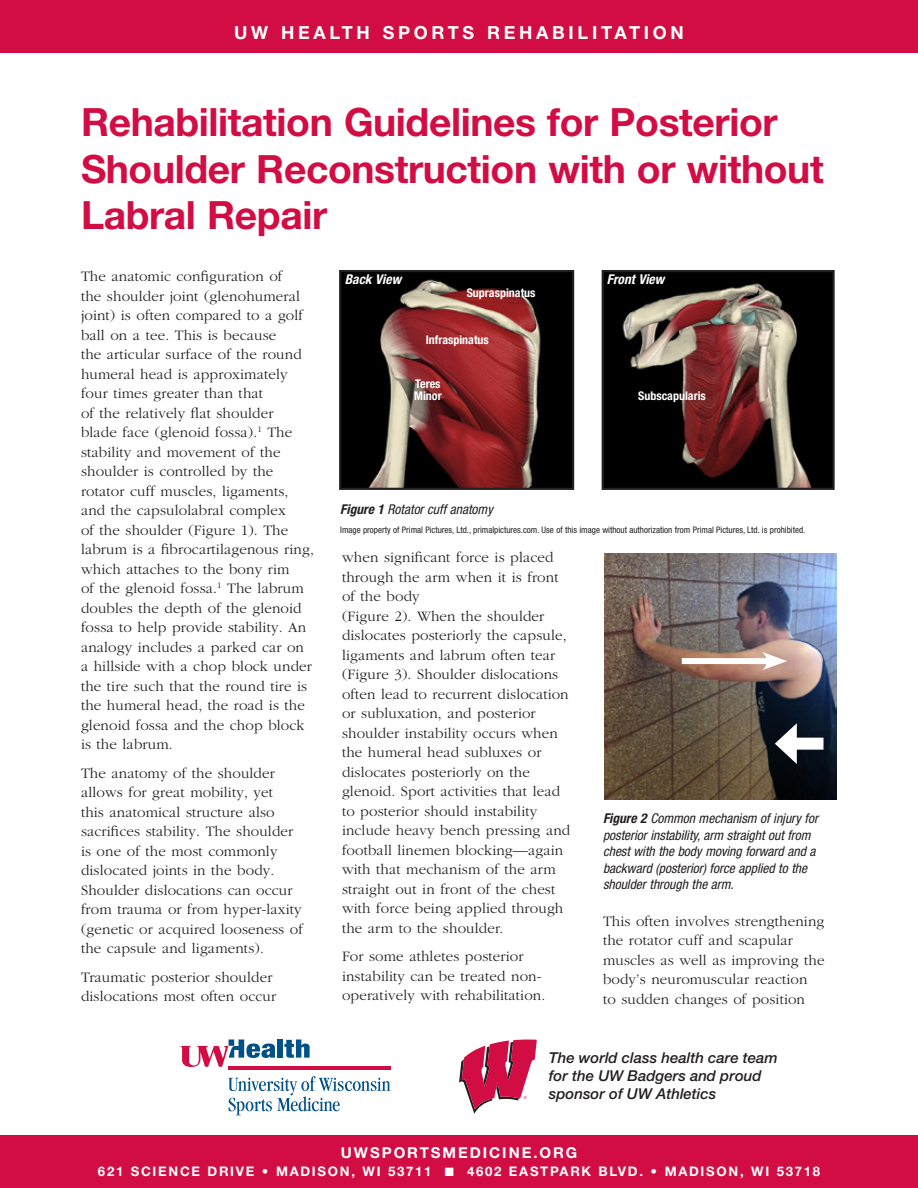
<style>
.page{position:relative;width:918px;height:1188px;background:#fff}
.page>*{position:absolute;margin:0;border:0;box-sizing:border-box;transform-origin:0 0}
.t1{font:700 39px/46.8px "Helvetica Neue LT Std";letter-spacing:-.01em;color:#d20d44}
.t2{font:700 18px "Helvetica Neue LT Std";letter-spacing:.205em;color:#fff}
.t3{font:300 15px/19.5px "Garamond";letter-spacing:.01em;color:#231f20}
.t4{font:italic 500 15px/18px "Helvetica Neue LT Std";color:#231f20}
.t5{font:700 15px "Helvetica Neue LT Std";letter-spacing:.13em;color:#fff}
.t6{font:italic condensed 13.5px/16.5px "Helvetica Neue LT Std";color:#231f20}
.t7{font:italic 700 condensed 13.5px "Helvetica Neue LT Std";color:#fff}
.t8{font:700 13.2px "Helvetica Neue LT Std";letter-spacing:.13em;color:#fff}
.t9{font:700 condensed 12px/12px "Helvetica Neue LT Std";color:#fff}
.t10{font:condensed 9px "Helvetica Neue LT Std";color:#231f20}
.s1{font-weight:700}
</style>
<div class="page">
<div style="left:0;top:0;width:918px;height:53px;background:#d20d44"></div>
<div style="left:0;top:1135px;width:918px;height:53px;background:#d20d44"></div>
<hr style="left:228px;top:1066px;width:162px;height:4px;background:#d20d44">
<div style="left:277px;top:1040px;width:6px;height:18px;background:#005187"></div>
<svg style="left:284px;top:1040px;width:26px;height:18px"></svg>
<svg style="left:180px;top:1040px;width:95px;height:27px"></svg>
<svg style="left:228px;top:1076px;width:163px;height:39px"></svg>
<svg style="left:459px;top:1040px;width:78px;height:74px"></svg>
<img style="left:342px;top:273px;width:229px;height:214px">
<div style="left:339px;top:270px;width:235px;height:220px;border:2px solid #231f20"></div>
<img style="left:605px;top:273px;width:227px;height:214px">
<div style="left:602px;top:270px;width:233px;height:220px;border:2px solid #231f20"></div>
<img style="left:604px;top:553px;width:233px;height:246px">
<div style="left:788px;top:738px;width:35px;height:12px;background:#fff"></div>
<svg style="left:775px;top:723px;width:22px;height:41px"></svg>
<div style="left:682px;top:658px;width:90px;height:6px;background:#fff"></div>
<svg style="left:762px;top:652px;width:25px;height:18px"></svg>
<p class="t2" style="left:234px;top:22px;width:451px">UW HEALTH SPORTS REHABILITATION</p>
<h1 class="t1" style="left:81px;top:98px;width:744px">Rehabilitation Guidelines for Posterior<br>Shoulder Reconstruction with or without<br>Labral Repair</h1>
<p class="t3" style="left:81px;top:267px;width:234px">The anatomic configuration of<br>the shoulder joint (glenohumeral joint) is often compared to a golf ball on a tee. This is because<br>the articular surface of the round humeral head is approximately four times greater than that<br>of the relatively flat shoulder<br>blade face (glenoid fossa).<sup>1</sup> The stability and movement of the shoulder is controlled by the rotator cuff muscles, ligaments, and the capsulolabral complex<br>of the shoulder (Figure 1). The labrum is a fibrocartilagenous ring, which attaches to the bony rim<br>of the glenoid fossa.<sup>1</sup> The labrum doubles the depth of the glenoid fossa to help provide stability. An analogy includes a parked car on a hillside with a chop block under the tire such that the round tire is the humeral head, the road is the glenoid fossa and the chop block is the labrum.</p>
<p class="t3" style="left:81px;top:764px;width:223px">The anatomy of the shoulder allows for great mobility, yet<br>this anatomical structure also sacrifices stability. The shoulder is one of the most commonly dislocated joints in the body.<br>Shoulder dislocations can occur from trauma or from hyper-laxity (genetic or acquired looseness of the capsule and ligaments).</p>
<p class="t3" style="left:81px;top:968px;width:197px">Traumatic posterior shoulder dislocations most often occur</p>
<p class="t7" style="left:345px;top:271px;width:58px">Back View</p>
<p class="t7" style="left:607px;top:271px;width:59px">Front View</p>
<p class="t9" style="left:467px;top:287px;width:70px">Supraspinatus</p>
<p class="t9" style="left:426px;top:333px;width:65px">Infraspinatus</p>
<p class="t9" style="left:414px;top:377px;width:29px">Teres<br>Minor</p>
<p class="t9" style="left:638px;top:390px;width:69px">Subscapularis</p>
<p class="t6" style="left:340px;top:501px;width:154px"><span class="s1">Figure 1</span> Rotator cuff anatomy</p>
<p class="t10" style="left:340px;top:525px;width:467px">Image property of Primal Pictures, Ltd., primalpictures.com. Use of this image without authorization from Primal Pictures, Ltd. is prohibited.</p>
<p class="t3" style="left:342px;top:548px;width:230px">when significant force is placed through the arm when it is front of the body<br>(Figure 2). When the shoulder dislocates posteriorly the capsule, ligaments and labrum often tear (Figure 3). Shoulder dislocations often lead to recurrent dislocation or subluxation, and posterior shoulder instability occurs when the humeral head subluxes or dislocates posteriorly on the glenoid. Sport activities that lead to posterior should instability include heavy bench pressing and football linemen blocking—again with that mechanism of the arm straight out in front of the chest with force being applied through the arm to the shoulder.</p>
<p class="t3" style="left:342px;top:947px;width:205px">For some athletes posterior instability can be treated non&shy;operatively with rehabilitation.</p>
<p class="t6" style="left:603px;top:810px;width:217px"><span class="s1">Figure 2</span> Common mechanism of injury for posterior instability, arm straight out from chest with the body moving forward and a backward (posterior) force applied to the shoulder through the arm.</p>
<p class="t3" style="left:603px;top:912px;width:223px">This often involves strengthening the rotator cuff and scapular muscles as well as improving the body’s neuromuscular reaction<br>to sudden changes of position</p>
<p class="t4" style="left:549px;top:1049px;width:230px">The world class health care team for the UW Badgers and proud sponsor of UW Athletics</p>
<p class="t5" style="left:341px;top:1143px;width:238px">UWSPORTSMEDICINE.ORG</p>
<p class="t8" style="left:98px;top:1163px;width:724px">621 SCIENCE DRIVE • MADISON, WI 53711 ■ 4602 EASTPARK BLVD. • MADISON, WI 53718</p>
</div>
